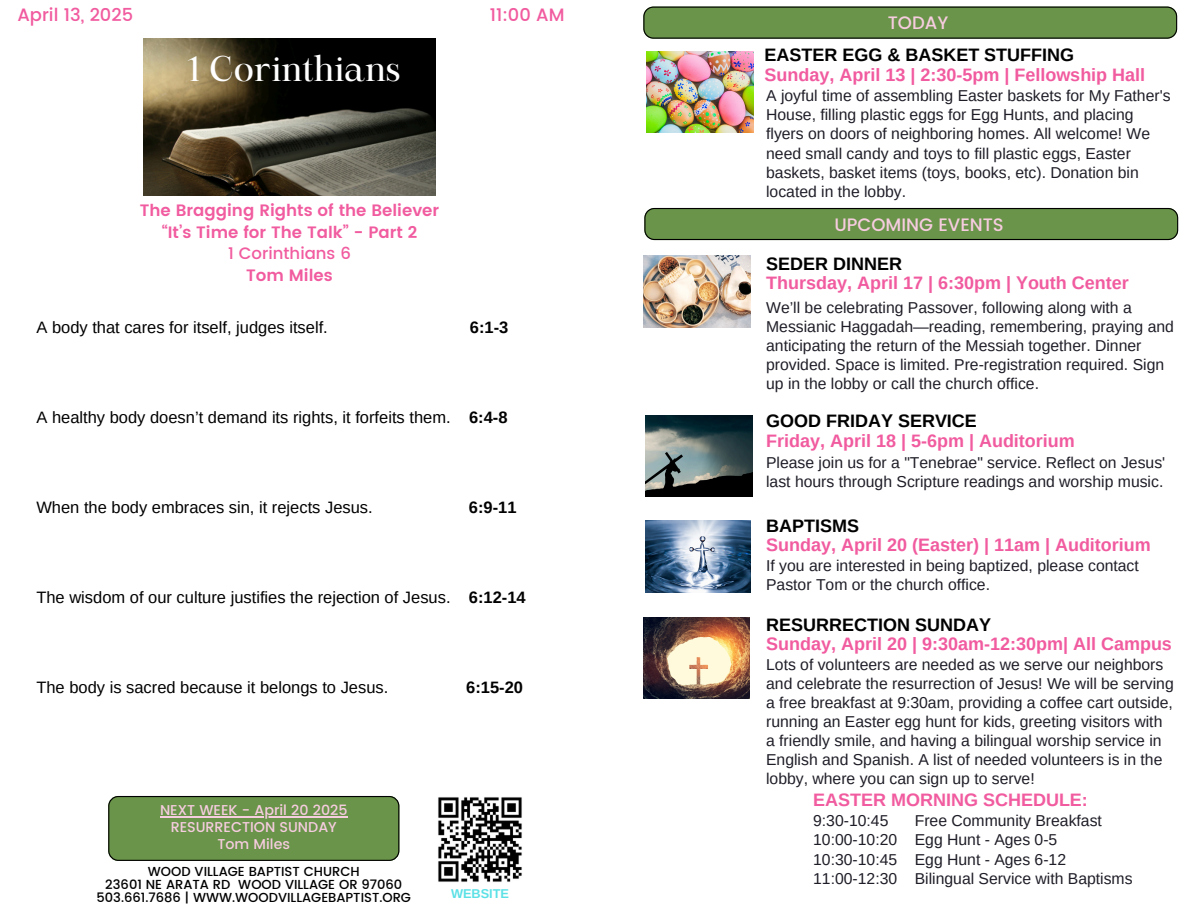
<style>
.page{position:relative;width:1188px;height:918px;background:#fff}
.page>*{position:absolute;margin:0;border:0;box-sizing:border-box;transform-origin:0 0}
.t1{font:34.2px "Maharlika";color:#fff}
.t2{font:700 18px "Arimo";color:#f15b9f}
.t3{font:700 18px "Arimo";color:#000}
.t4{font:500 18px "Poppins";color:#f6ccdf}
.t5{font:500 17.85px "Poppins";color:#f15b9f}
.t6{font:16.5px "Arimo";color:#000}
.t7{font:600 16.5px/21.3px "Poppins";color:#f15b9f;text-align:center}
.t8{font:700 16.5px "Arimo";color:#000}
.t9{font:15.75px/19.2px "Arimo";color:#1f1d27}
.t10{font:500 14.25px/16.8px "Poppins";color:#f6ccdf;text-align:center}
.t11{font:500 13.05px "Poppins";color:#000}
.t12{font:700 12.75px "Arimo";color:#5ce1e6}
.s1{font-weight:500}
.s2{font-weight:700}
</style>
<div class="page">
<svg style="left:108px;top:796px;width:291px;height:65px;background:#668f48"></svg>
<img style="left:438px;top:797px;width:84px;height:85px">
<svg style="left:643px;top:7px;width:534px;height:32px;background:#638c46"></svg>
<img style="left:144px;top:39px;width:291px;height:156px">
<img style="left:647px;top:51px;width:107px;height:81px">
<img style="left:644px;top:255px;width:107px;height:72px">
<hr style="left:160px;top:816px;width:188px;height:1px;background:#f6ccdf">
<img style="left:645px;top:521px;width:106px;height:71px">
<svg style="left:644px;top:208px;width:534px;height:32px;background:#628a44"></svg>
<img style="left:643px;top:618px;width:107px;height:80px">
<img style="left:645px;top:415px;width:107px;height:81px">
<h4 class="t5" style="left:17px;top:4px;width:117px">April 13, 2025</h4>
<h5 class="t5" style="left:490px;top:4px;width:76px">11:00 AM</h5>
<h4 class="t1" style="left:187px;top:55px;width:215px">1 Corinthians</h4>
<h1 class="t7" style="left:140px;top:200px;width:301px">The Bragging Rights of the Believer “It’s Time for The Talk” - Part 2<br><span class="s1">1 Corinthians 6<br></span>Tom Miles</h1>
<p class="t6" style="left:36px;top:318px;width:293px">A body that cares for itself, judges itself.</p>
<p class="t8" style="left:470px;top:318px;width:40px">6:1-3</p>
<p class="t6" style="left:36px;top:408px;width:473px">A healthy body doesn’t demand its rights, it forfeits them. <span class="s2">6:4-8</span></p>
<p class="t6" style="left:36px;top:498px;width:338px">When the body embraces sin, it rejects Jesus.</p>
<p class="t8" style="left:469px;top:498px;width:49px">6:9-11</p>
<p class="t6" style="left:36px;top:588px;width:491px">The wisdom of our culture justifies the rejection of Jesus. <span class="s2">6:12-14</span></p>
<h3 class="t6" style="left:36px;top:678px;width:353px">The body is sacred because it belongs to Jesus.</h3>
<h3 class="t8" style="left:466px;top:678px;width:58px">6:15-20</h3>
<h5 class="t10" style="left:160px;top:802px;width:189px">NEXT WEEK - April 20 2025<br>RESURRECTION SUNDAY<br>Tom Miles</h5>
<h5 class="t11" style="left:148px;top:864px;width:213px">WOOD VILLAGE BAPTIST CHURCH</h5>
<h5 class="t11" style="left:105px;top:877px;width:298px">23601 NE ARATA RD WOOD VILLAGE OR 97060</h5>
<h6 class="t11" style="left:97px;top:890px;width:316px">503.661.7686 | WWW.WOODVILLAGEBAPTIST.ORG</h6>
<h5 class="t12" style="left:451px;top:887px;width:60px">WEBSITE</h5>
<p class="t4" style="left:888px;top:13px;width:62px">TODAY</p>
<h4 class="t3" style="left:765px;top:45px;width:311px">EASTER EGG &amp; BASKET STUFFING</h4>
<p class="t2" style="left:765px;top:64px;width:382px">Sunday, April 13 | 2:30-5pm | Fellowship Hall</p>
<h3 class="t9" style="left:766px;top:86px;width:406px">A joyful time of assembling Easter baskets for My Father's House, filling plastic eggs for Egg Hunts, and placing flyers on doors of neighboring homes. All welcome! We need small candy and toys to fill plastic eggs, Easter baskets, basket items (toys, books, etc). Donation bin located in the lobby.</h3>
<p class="t4" style="left:834px;top:214px;width:171px">UPCOMING EVENTS</p>
<p class="t3" style="left:766px;top:253px;width:137px">SEDER DINNER</p>
<h3 class="t2" style="left:766px;top:273px;width:364px">Thursday, April 17 | 6:30pm | Youth Center</h3>
<h4 class="t9" style="left:766px;top:297px;width:409px">We’ll be celebrating Passover, following along with a Messianic Haggadah—reading, remembering, praying and anticipating the return of the Messiah together. Dinner provided. Space is limited. Pre-registration required. Sign up in the lobby or call the church office.</h4>
<p class="t3" style="left:766px;top:411px;width:212px">GOOD FRIDAY SERVICE</p>
<h3 class="t2" style="left:766px;top:431px;width:310px">Friday, April 18 | 5-6pm | Auditorium</h3>
<p class="t9" style="left:766px;top:453px;width:401px">Please join us for a "Tenebrae" service. Reflect on Jesus' last hours through Scripture readings and worship music.</p>
<h3 class="t3" style="left:766px;top:516px;width:94px">BAPTISMS</h3>
<p class="t2" style="left:766px;top:535px;width:386px">Sunday, April 20 (Easter) | 11am | Auditorium</p>
<h2 class="t9" style="left:766px;top:556px;width:374px">If you are interested in being baptized, please contact<br>Pastor Tom or the church office.</h2>
<p class="t3" style="left:766px;top:614px;width:226px">RESURRECTION SUNDAY</p>
<h3 class="t2" style="left:766px;top:634px;width:407px">Sunday, April 20 | 9:30am-12:30pm| All Campus</h3>
<p class="t9" style="left:766px;top:655px;width:409px">Lots of volunteers are needed as we serve our neighbors and celebrate the resurrection of Jesus! We will be serving a free breakfast at 9:30am, providing a coffee cart outside, running an Easter egg hunt for kids, greeting visitors with a friendly smile, and having a bilingual worship service in English and Spanish. A list of needed volunteers is in the lobby, where you can sign up to serve!</p>
<h4 class="t2" style="left:813px;top:789px;width:276px">EASTER MORNING SCHEDULE:</h4>
<p class="t9" style="left:813px;top:811px;width:77px">9:30-10:45</p>
<p class="t9" style="left:915px;top:811px;width:189px">Free Community Breakfast</p>
<h3 class="t9" style="left:813px;top:830px;width:86px">10:00-10:20</h3>
<p class="t9" style="left:915px;top:830px;width:144px">Egg Hunt - Ages 0-5</p>
<p class="t9" style="left:813px;top:849px;width:86px">10:30-10:45</p>
<p class="t9" style="left:915px;top:849px;width:153px">Egg Hunt - Ages 6-12</p>
<p class="t9" style="left:813px;top:869px;width:86px">11:00-12:30</p>
<p class="t9" style="left:915px;top:869px;width:219px">Bilingual Service with Baptisms</p>
</div>
